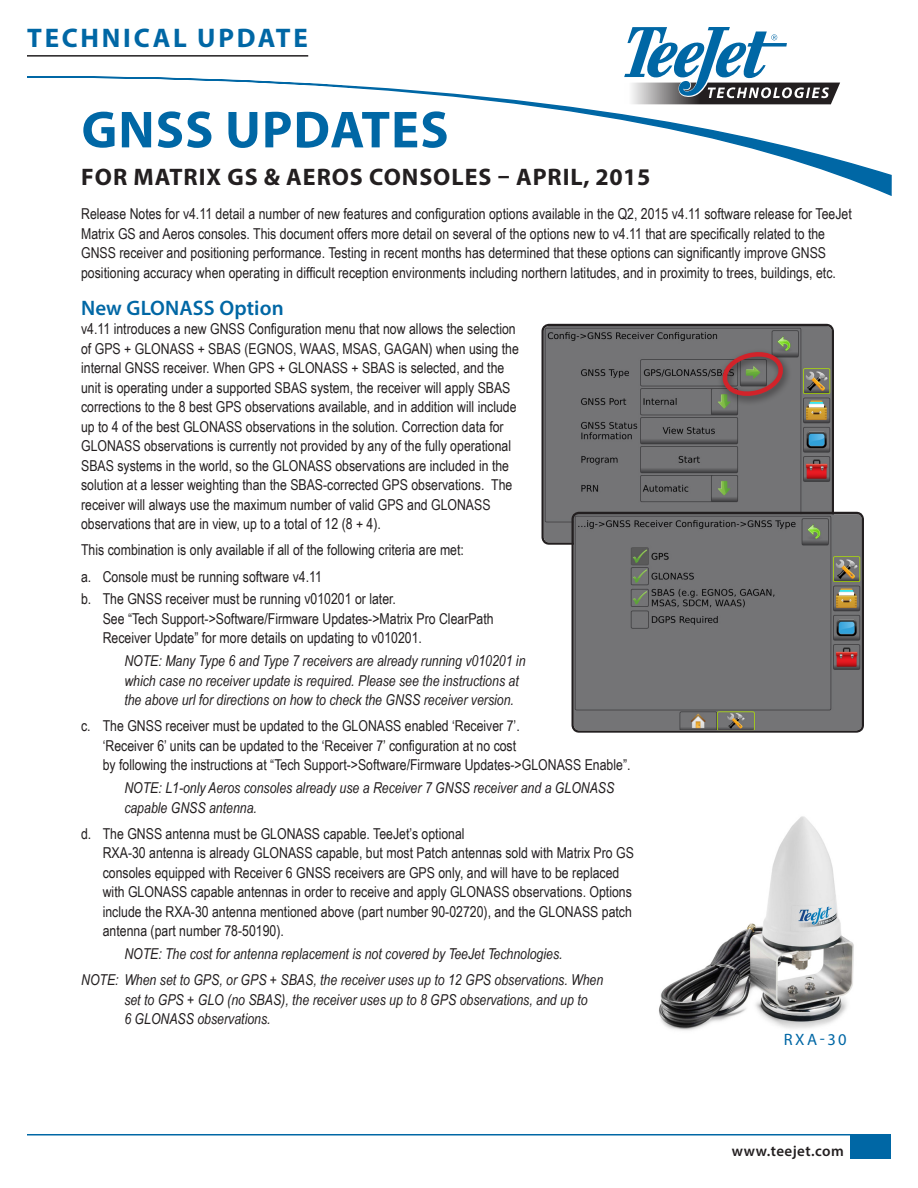
<style>
.page{position:relative;width:918px;height:1188px;background:#fff}
.page>*{position:absolute;margin:0;border:0;box-sizing:border-box;transform-origin:0 0}
.t1{font:700 52.5px "Myriad Pro";letter-spacing:.02em;color:#0067a5}
.t2{font:700 27px "Myriad Pro";letter-spacing:.1em;color:#0067a5}
.Title-sub{font:700 24px "Myriad Pro";letter-spacing:.04em;color:#231f20}
.bold_header{font:600 21px "Myriad Pro";letter-spacing:.005em;color:#0067a5}
.Products{font:16.5px "Myriad Pro";color:#0067a5}
.t3{font:15px/19.5px "Arial Narrow";color:#231f20}
.Note{font:italic 15px/19.5px "Arial Narrow";color:#231f20}
.t4{font:600 15px "Myriad Pro";letter-spacing:.03em;color:#231f20}
</style>
<div class="page">
<svg style="left:27px;top:76px;width:865px;height:120px"></svg>
<div style="left:850px;top:1135px;width:41px;height:24px;background:#0067a5"></div>
<hr style="left:27px;top:1134px;width:864px;height:1px;background:#0067a5">
<svg style="left:624px;top:27px;width:216px;height:77px"></svg>
<hr style="left:27px;top:55px;width:281px;height:2px;background:#231f20">
<img style="left:659px;top:816px;width:195px;height:215px">
<img style="left:545px;top:327px;width:286px;height:215px">
<div style="left:542px;top:324px;width:292px;height:221px;border:2px solid #231f20;border-radius:7px"></div>
<img style="left:575px;top:515px;width:286px;height:215px">
<div style="left:572px;top:512px;width:292px;height:221px;border:2px solid #231f20;border-radius:7px"></div>
<div style="left:717px;top:348px;width:75px;height:59px;background:#231f20;opacity:.75"></div>
<svg style="left:723px;top:351px;width:60px;height:47px;background:#7e5655"></svg>
<h2 class="t2" style="left:27px;top:20px;width:282px">TECHNICAL UPDATE</h2>
<p class="t1" style="left:82px;top:95px;width:369px">GNSS UPDATES</p>
<p class="Title-sub" style="left:81px;top:161px;width:571px">FOR MATRIX GS &amp; AEROS CONSOLES – APRIL, 2015</p>
<p class="t3" style="left:81px;top:204px;width:772px">Release Notes for v4.11 detail a number of new features and configuration options available in the Q2, 2015 v4.11 software release for TeeJet Matrix GS and Aeros consoles. This document offers more detail on several of the options new to v4.11 that are specifically related to the GNSS receiver and positioning performance. Testing in recent months has determined that these options can significantly improve GNSS positioning accuracy when operating in difficult reception environments including northern latitudes, and in proximity to trees, buildings, etc.</p>
<p class="bold_header" style="left:81px;top:294px;width:204px">New GLONASS Option</p>
<p class="t3" style="left:81px;top:319px;width:439px">v4.11 introduces a new GNSS Configuration menu that now allows the selection of GPS + GLONASS + SBAS (EGNOS, WAAS, MSAS, GAGAN) when using the internal GNSS receiver. When GPS + GLONASS + SBAS is selected, and the unit is operating under a supported SBAS system, the receiver will apply SBAS corrections to the 8 best GPS observations available, and in addition will include up to 4 of the best GLONASS observations in the solution. Correction data for GLONASS observations is currently not provided by any of the fully operational SBAS systems in the world, so the GLONASS observations are included in the solution at a lesser weighting than the SBAS-corrected GPS observations. The receiver will always use the maximum number of valid GPS and GLONASS observations that are in view, up to a total of 12 (8 + 4).</p>
<p class="t3" style="left:81px;top:540px;width:384px">This combination is only available if all of the following criteria are met:</p>
<p class="t3" style="left:81px;top:566px;width:242px">a. Console must be running software v4.11</p>
<p class="t3" style="left:103px;top:589px;width:393px;text-indent:-22px">b. The GNSS receiver must be running v010201 or later.<br>See “Tech Support-&gt;Software/Firmware Updates-&gt;Matrix Pro ClearPath<br>Receiver Update” for more details on updating to v010201.</p>
<p class="Note" style="left:124px;top:651px;width:403px">NOTE: Many Type 6 and Type 7 receivers are already running v010201 in which case no receiver update is required. Please see the instructions at the above url for directions on how to check the GNSS receiver version.</p>
<p class="t3" style="left:103px;top:716px;width:529px;text-indent:-22px">c. The GNSS receiver must be updated to the GLONASS enabled ‘Receiver 7’.<br>‘Receiver 6’ units can be updated to the ‘Receiver 7’ configuration at no cost<br>by following the instructions at “Tech Support-&gt;Software/Firmware Updates-&gt;GLONASS Enable”.</p>
<p class="Note" style="left:124px;top:778px;width:492px">NOTE: L1-only Aeros consoles already use a Receiver 7 GNSS receiver and a GLONASS capable GNSS antenna.</p>
<p class="t3" style="left:103px;top:823px;width:533px;text-indent:-22px">d. The GNSS antenna must be GLONASS capable. TeeJet’s optional<br>RXA-30 antenna is already GLONASS capable, but most Patch antennas sold with Matrix Pro GS consoles equipped with Receiver 6 GNSS receivers are GPS only, and will have to be replaced with GLONASS capable antennas in order to receive and apply GLONASS observations. Options include the RXA-30 antenna mentioned above (part number 90-02720), and the GLONASS patch antenna (part number 78-50190).</p>
<p class="Note" style="left:124px;top:944px;width:440px">NOTE: The cost for antenna replacement is not covered by TeeJet Technologies.</p>
<p class="Note" style="left:124px;top:970px;width:480px;text-indent:-43px">NOTE: When set to GPS, or GPS + SBAS, the receiver uses up to 12 GPS observations. When set to GPS + GLO (no SBAS), the receiver uses up to 8 GPS observations, and up to<br>6 GLONASS observations.</p>
<p class="Products" style="left:784px;top:1030px;width:65px">RXA-30</p>
<p class="t4" style="left:732px;top:1141px;width:113px">www.teejet.com</p>
</div>
